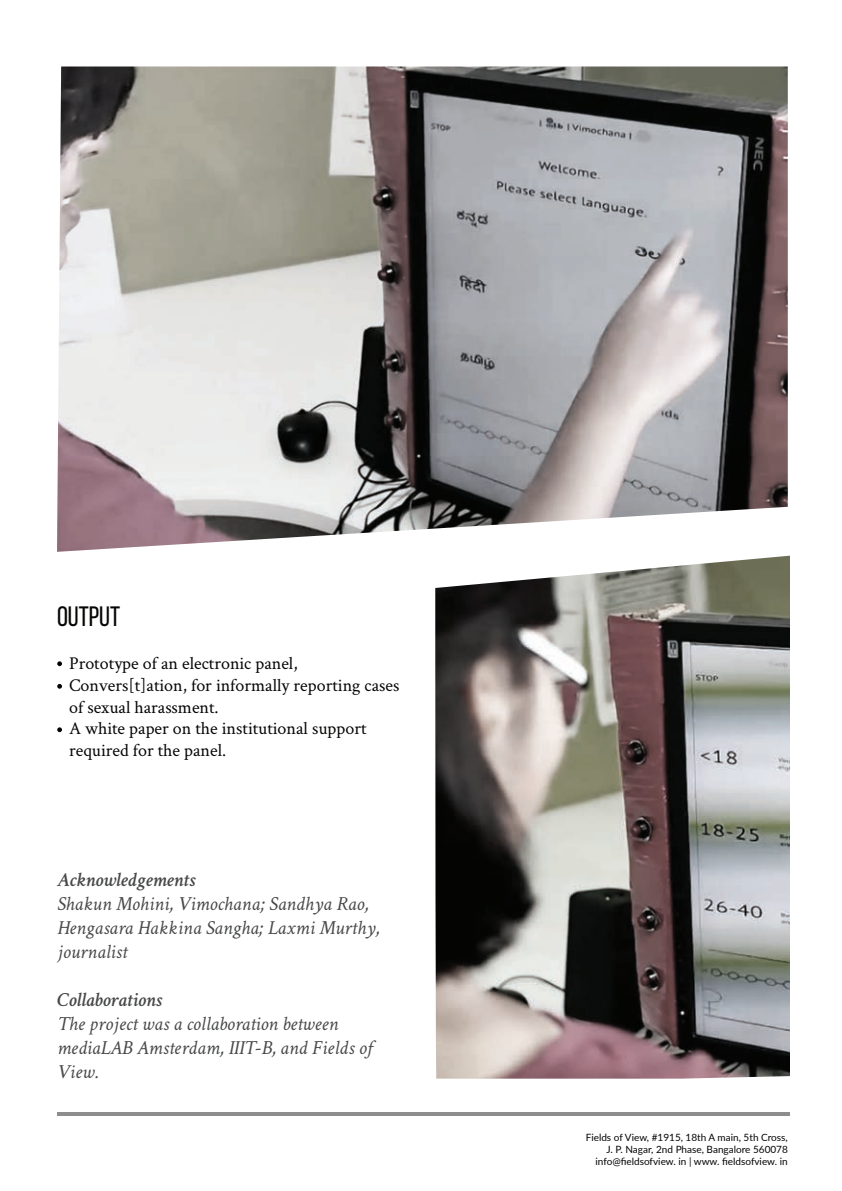
<style>
.page{position:relative;width:842px;height:1191px;background:#fff}
.page>*{position:absolute;margin:0;border:0;box-sizing:border-box;transform-origin:0 0}
.t1{font:28px "Bebas Neue";color:#050504}
.t2{font:italic 20px/24px "Crimson Text";color:#474849}
.t3{font:italic 600 20px "Crimson Text";color:#474849}
.t4{font:18px/21.6px "Crimson Text";color:#050504}
.t5{font:10px/12px "Lato";color:#050504;text-align:right}
</style>
<div class="page">
<hr style="left:57px;top:1112px;width:732px;height:3px;background:#8d8d8d">
<img style="left:57px;top:66px;width:731px;height:486px">
<img style="left:435px;top:555px;width:355px;height:523px">
<svg style="left:57px;top:661px;width:5px;height:5px"></svg>
<svg style="left:57px;top:684px;width:5px;height:4px"></svg>
<svg style="left:57px;top:727px;width:5px;height:5px"></svg>
<h1 class="t1" style="left:57px;top:601px;width:65px">Output</h1>
<p class="t4" style="left:69px;top:652px;width:332px">Prototype of an electronic panel, Convers[t]ation, for informally reporting cases of sexual harassment.<br>A white paper on the institutional support required for the panel.</p>
<p class="t3" style="left:57px;top:865px;width:140px">Acknowledgements</p>
<p class="t2" style="left:57px;top:891px;width:324px">Shakun Mohini, Vimochana; Sandhya Rao,<br>Hengasara Hakkina Sangha; Laxmi Murthy, journalist</p>
<p class="t3" style="left:57px;top:985px;width:107px">Collaborations</p>
<p class="t2" style="left:57px;top:1011px;width:317px">The project was a collaboration between mediaLAB Amsterdam, IIIT-B, and Fields of<br>View.</p>
<p class="t5" style="left:586px;top:1130px;width:204px">Fields of View, #1915, 18th A main, 5th Cross,<br>J. P. Nagar, 2nd Phase, Bangalore 560078 info@fieldsofview. in | www. fieldsofview. in</p>
</div>
